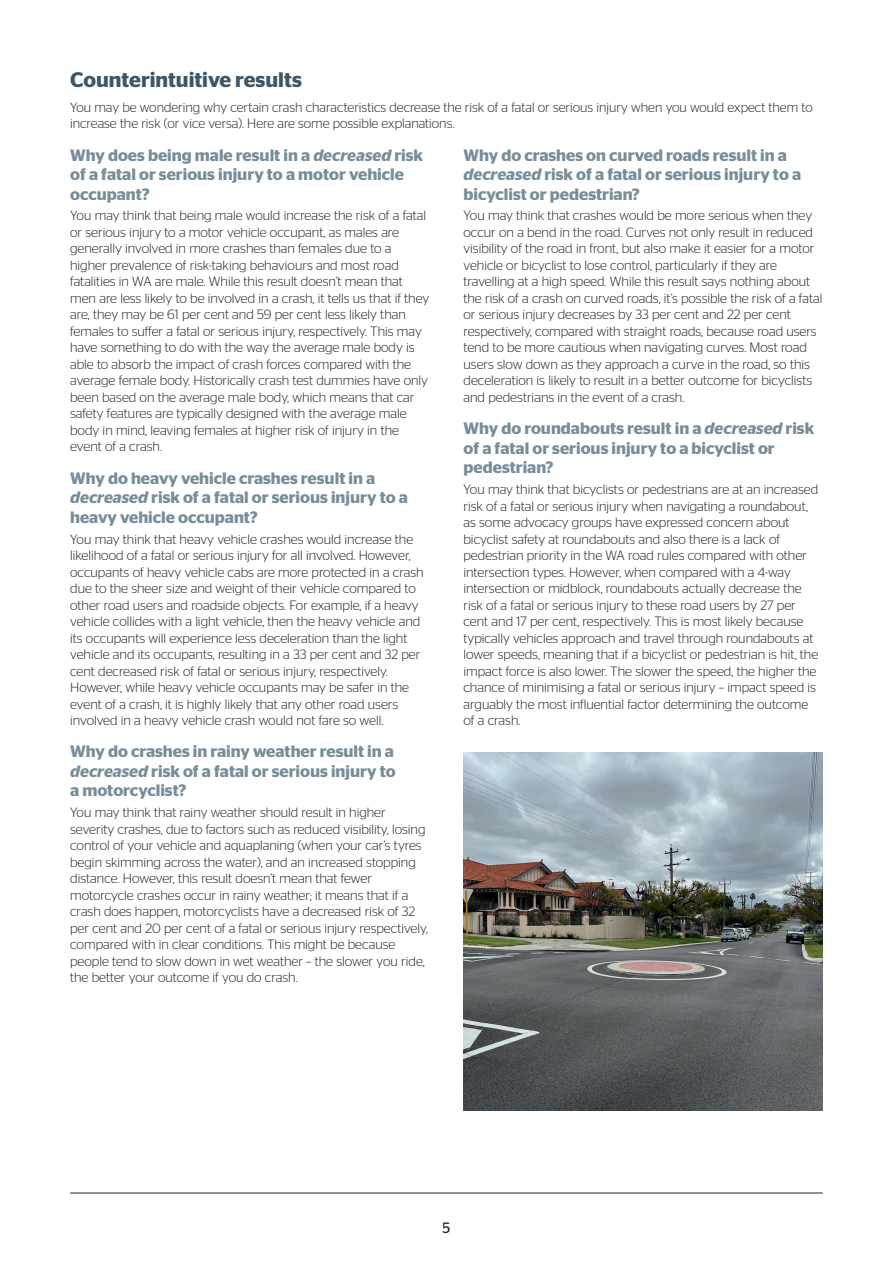
<style>
.page{position:relative;width:893px;height:1263px;background:#fff}
.page>*{position:absolute;margin:0;border:0;box-sizing:border-box;transform-origin:0 0}
.t1{font:600 21px "Stag Sans";color:#3e5668}
.t2{font:600 16.5px/19.5px "Stag Sans";color:#778d9a}
.t3{font:15px "Stag Sans";color:#231f20}
.t4{font:300 13.5px/16.5px "Stag Sans";color:#231f20}
.s1{font-style:italic}
</style>
<div class="page">
<img style="left:463px;top:753px;width:360px;height:357px">
<hr style="left:70px;top:1193px;width:753px;height:1px;background:#231f20">
<h1 class="t1" style="left:70px;top:67px;width:233px">Counterintuitive results</h1>
<p class="t4" style="left:70px;top:99px;width:744px">You may be wondering why certain crash characteristics decrease the risk of a fatal or serious injury when you would expect them to increase the risk (or vice versa). Here are some possible explanations.</p>
<p class="t2" style="left:70px;top:145px;width:354px">Why does being male result in a <span class="s1">decreased</span> risk of a fatal or serious injury to a motor vehicle occupant?</p>
<p class="t4" style="left:70px;top:207px;width:361px">You may think that being male would increase the risk of a fatal or serious injury to a motor vehicle occupant, as males are generally involved in more crashes than females due to a higher prevalence of risk-taking behaviours and most road fatalities in WA are male. While this result doesn’t mean that men are less likely to be involved in a crash, it tells us that if they are, they may be 61 per cent and 59 per cent less likely than females to suffer a fatal or serious injury, respectively. This may have something to do with the way the average male body is able to absorb the impact of crash forces compared with the average female body. Historically crash test dummies have only been based on the average male body, which means that car safety features are typically designed with the average male body in mind, leaving females at higher risk of injury in the event of a crash.</p>
<p class="t2" style="left:70px;top:468px;width:339px">Why do heavy vehicle crashes result in a <span class="s1">decreased</span> risk of a fatal or serious injury to a heavy vehicle occupant?</p>
<p class="t4" style="left:70px;top:530px;width:355px">You may think that heavy vehicle crashes would increase the likelihood of a fatal or serious injury for all involved. However, occupants of heavy vehicle cabs are more protected in a crash due to the sheer size and weight of their vehicle compared to other road users and roadside objects. For example, if a heavy vehicle collides with a light vehicle, then the heavy vehicle and its occupants will experience less deceleration than the light vehicle and its occupants, resulting in a 33 per cent and 32 per cent decreased risk of fatal or serious injury, respectively.<br>However, while heavy vehicle occupants may be safer in the event of a crash, it is highly likely that any other road users involved in a heavy vehicle crash would not fare so well.</p>
<p class="t2" style="left:70px;top:742px;width:327px;text-align:justify">Why do crashes in rainy weather result in a <span class="s1">decreased</span> risk of a fatal or serious injury to a motorcyclist?</p>
<p class="t4" style="left:70px;top:804px;width:359px">You may think that rainy weather should result in higher severity crashes, due to factors such as reduced visibility, losing control of your vehicle and aquaplaning (when your car’s tyres begin skimming across the water), and an increased stopping distance. However, this result doesn’t mean that fewer motorcycle crashes occur in rainy weather; it means that if a crash does happen, motorcyclists have a decreased risk of 32 per cent and 20 per cent of a fatal or serious injury respectively, compared with in clear conditions. This might be because people tend to slow down in wet weather – the slower you ride, the better your outcome if you do crash.</p>
<p class="t2" style="left:463px;top:145px;width:339px">Why do crashes on curved roads result in a <span class="s1">decreased</span> risk of a fatal or serious injury to a bicyclist or pedestrian?</p>
<p class="t4" style="left:463px;top:207px;width:360px">You may think that crashes would be more serious when they occur on a bend in the road. Curves not only result in reduced visibility of the road in front, but also make it easier for a motor vehicle or bicyclist to lose control, particularly if they are travelling at a high speed. While this result says nothing about the risk of a crash on curved roads, it’s possible the risk of a fatal or serious injury decreases by 33 per cent and 22 per cent respectively, compared with straight roads, because road users tend to be more cautious when navigating curves. Most road users slow down as they approach a curve in the road, so this deceleration is likely to result in a better outcome for bicyclists and pedestrians in the event of a crash.</p>
<p class="t2" style="left:463px;top:419px;width:352px">Why do roundabouts result in a <span class="s1">decreased</span> risk of a fatal or serious injury to a bicyclist or pedestrian?</p>
<p class="t4" style="left:463px;top:481px;width:356px">You may think that bicyclists or pedestrians are at an increased risk of a fatal or serious injury when navigating a roundabout, as some advocacy groups have expressed concern about bicyclist safety at roundabouts and also there is a lack of pedestrian priority in the WA road rules compared with other intersection types. However, when compared with a 4-way intersection or midblock, roundabouts actually decrease the risk of a fatal or serious injury to these road users by 27 per cent and 17 per cent, respectively. This is most likely because typically vehicles approach and travel through roundabouts at lower speeds, meaning that if a bicyclist or pedestrian is hit, the impact force is also lower. The slower the speed, the higher the chance of minimising a fatal or serious injury – impact speed is arguably the most influential factor determining the outcome of a crash.</p>
<p class="t3" style="left:443px;top:1219px;width:9px">5</p>
</div>
